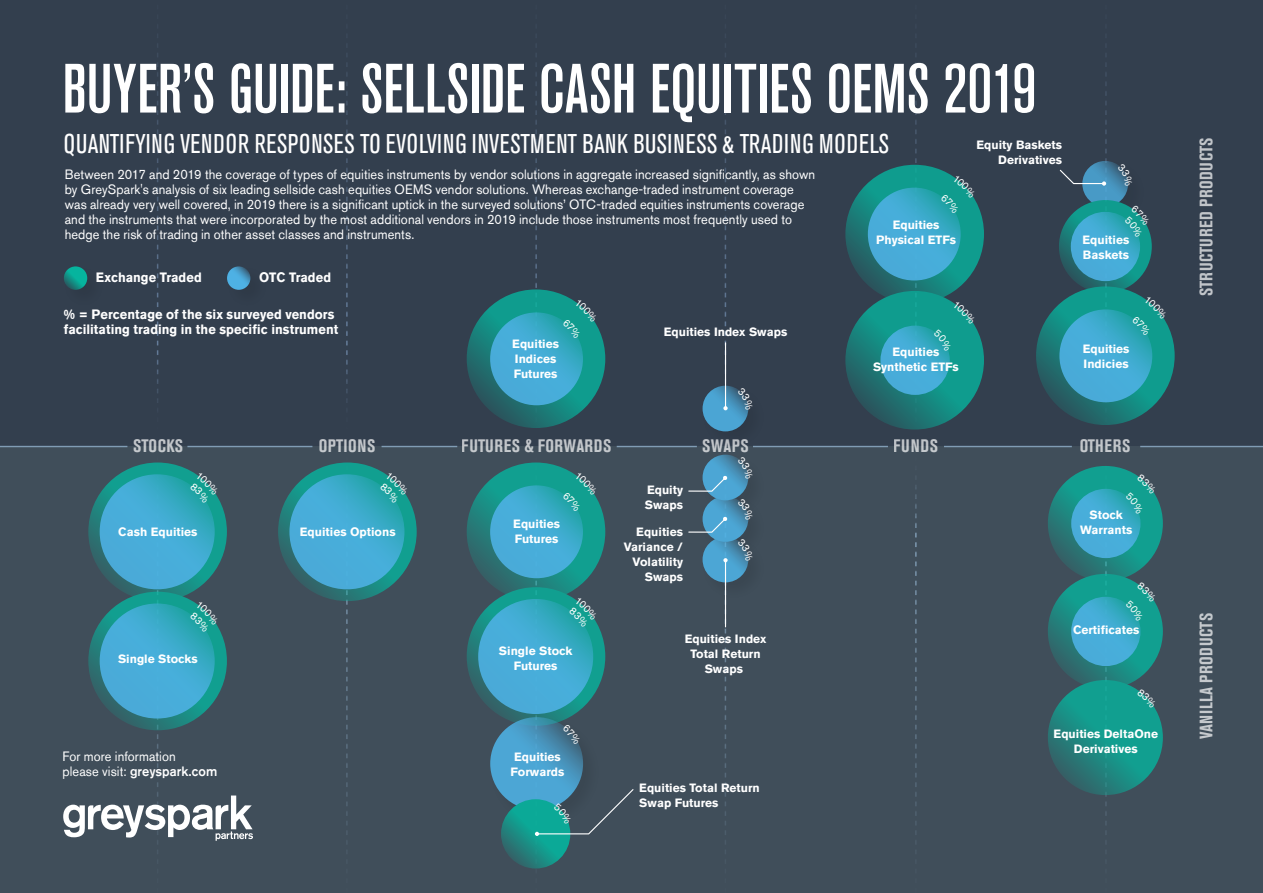
<style>
.page{position:relative;width:1263px;height:893px;background:#fff}
.page>*{position:absolute;margin:0;border:0;box-sizing:border-box;transform-origin:0 0}
.t1{font:500 condensed 69px "Akzidenz Grotesk Std";color:#fff}
.t2{font:condensed 27px "Akzidenz Grotesk Std";letter-spacing:.02em;color:#fff;scale:.95 1}
.t3{font:700 condensed 18px "Akzidenz Grotesk Std";letter-spacing:.03em;color:#fff}
.t4{font:13.5px/15px "Akzidenz Grotesk Std";letter-spacing:.005em;color:#fff;scale:.95 1}
.t5{font:700 13.5px/15px "Akzidenz Grotesk Std";color:#fff;scale:.95 1}
.t6{font:700 12px/15px "Akzidenz Grotesk Std";color:#fff}
.s1{font-weight:500}
</style>
<div class="page">
<div style="left:0;top:0;width:1263px;height:446px;background:#333f4e"></div>
<div style="left:0;top:446px;width:1263px;height:447px;background:#404e5a"></div>
<hr style="left:0;top:446px;width:127px;height:1px;background:#fff">
<hr style="left:187px;top:446px;width:125px;height:1px;background:#fff">
<hr style="left:382px;top:446px;width:75px;height:1px;background:#fff">
<hr style="left:617px;top:446px;width:80px;height:1px;background:#fff">
<hr style="left:753px;top:446px;width:135px;height:1px;background:#fff">
<hr style="left:944px;top:446px;width:128px;height:1px;background:#fff">
<hr style="left:1140px;top:446px;width:123px;height:1px;background:#fff">
<svg style="left:346px;top:44px;width:2px;height:800px"></svg>
<svg style="left:915px;top:44px;width:2px;height:807px"></svg>
<svg style="left:1082px;top:161px;width:46px;height:46px"></svg>
<svg style="left:1036px;top:286px;width:139px;height:139px;background:#17877f"></svg>
<svg style="left:845px;top:291px;width:139px;height:139px;background:#18837d"></svg>
<svg style="left:278px;top:462px;width:139px;height:139px;background:#1e8982"></svg>
<svg style="left:467px;top:289px;width:138px;height:139px;background:#1c7975"></svg>
<svg style="left:467px;top:462px;width:138px;height:139px;background:#21817c"></svg>
<svg style="left:467px;top:587px;width:138px;height:139px;background:#22817c"></svg>
<svg style="left:1048px;top:466px;width:115px;height:115px;background:#189287"></svg>
<svg style="left:1048px;top:574px;width:115px;height:115px;background:#189288"></svg>
<svg style="left:1048px;top:680px;width:115px;height:115px;background:#15978a"></svg>
<svg style="left:845px;top:165px;width:139px;height:138px;background:#178880"></svg>
<svg style="left:1059px;top:200px;width:93px;height:93px"></svg>
<img style="left:728px;top:386px;width:42px;height:62px">
<svg style="left:702px;top:386px;width:46px;height:45px"></svg>
<svg style="left:702px;top:455px;width:46px;height:45px"></svg>
<div style="left:490px;top:312px;width:93px;height:93px;background:#48acd9;border-radius:50%"></div>
<div style="left:490px;top:485px;width:93px;height:93px;background:#48add9;border-radius:50%"></div>
<svg style="left:1059px;top:309px;width:93px;height:93px;background:#3caacb"></svg>
<svg style="left:289px;top:474px;width:115px;height:115px;background:#41abd1"></svg>
<img style="left:490px;top:713px;width:45px;height:115px">
<svg style="left:490px;top:717px;width:93px;height:93px;background:#4ba3d1"></svg>
<div style="left:478px;top:599px;width:115px;height:115px;background:linear-gradient(to bottom,#40add2,#4daadb);border-radius:50%"></div>
<svg style="left:880px;top:326px;width:70px;height:69px;background:#41abd1"></svg>
<svg style="left:1071px;top:597px;width:69px;height:69px;background:#3dabcd"></svg>
<svg style="left:1071px;top:489px;width:69px;height:69px;background:#3dabcd"></svg>
<svg style="left:501px;top:799px;width:69px;height:69px;background:#1a8d84"></svg>
<img style="left:728px;top:492px;width:21px;height:40px">
<svg style="left:702px;top:496px;width:46px;height:46px"></svg>
<img style="left:728px;top:532px;width:20px;height:51px">
<svg style="left:702px;top:537px;width:46px;height:45px"></svg>
<svg style="left:868px;top:188px;width:93px;height:92px;background:#41abd1"></svg>
<svg style="left:1071px;top:212px;width:69px;height:69px;background:#3daacc"></svg>
<svg style="left:1059px;top:53px;width:48px;height:791px"></svg>
<svg style="left:688px;top:34px;width:40px;height:820px"></svg>
<svg style="left:1137px;top:689px;width:18px;height:19px"></svg>
<svg style="left:380px;top:472px;width:28px;height:31px"></svg>
<svg style="left:1132px;top:296px;width:35px;height:40px"></svg>
<svg style="left:1125px;top:474px;width:31px;height:40px"></svg>
<svg style="left:1125px;top:582px;width:31px;height:40px"></svg>
<svg style="left:933px;top:301px;width:43px;height:50px;background:#159088"></svg>
<svg style="left:737px;top:387px;width:16px;height:23px"></svg>
<svg style="left:737px;top:458px;width:12px;height:21px"></svg>
<svg style="left:535px;top:37px;width:100px;height:832px"></svg>
<svg style="left:63px;top:34px;width:190px;height:820px"></svg>
<svg style="left:737px;top:498px;width:12px;height:22px"></svg>
<svg style="left:737px;top:538px;width:12px;height:23px"></svg>
<svg style="left:941px;top:175px;width:35px;height:39px"></svg>
<svg style="left:1124px;top:205px;width:26px;height:33px"></svg>
<svg style="left:1117px;top:165px;width:11px;height:20px"></svg>
<h1 class="t1" style="left:62px;top:50px;width:976px">BUYER’S GUIDE: SELLSIDE CASH EQUITIES OEMS 2019</h1>
<h2 class="t2" style="left:64px;top:129px;width:870px">QUANTIFYING VENDOR RESPONSES TO EVOLVING INVESTMENT BANK BUSINESS &amp; TRADING MODELS</h2>
<p class="t4" style="left:65px;top:167px;width:791px">Between 2017 and 2019 the coverage of types of equities instruments by vendor solutions in aggregate increased significantly, as shown by GreySpark's analysis of six leading sellside cash equities OEMS vendor solutions. Whereas exchange-traded instrument coverage was already very well covered, in 2019 there is a significant uptick in the surveyed solutions’ OTC-traded equities instruments coverage and the instruments that were incorporated by the most additional vendors in 2019 include those instruments most frequently used to hedge the risk of trading in other asset classes and instruments.</p>
<p class="t5" style="left:259px;top:270px;width:77px">OTC Traded</p>
<p class="t5" style="left:96px;top:270px;width:113px">Exchange Traded</p>
<p class="t5" style="left:64px;top:307px;width:290px">% = Percentage of the six surveyed vendors facilitating trading in the specific instrument</p>
<p class="t6" style="left:512px;top:336px;width:48px">Equities<br>Indices<br>Futures</p>
<p class="t6" style="left:664px;top:325px;width:125px">Equities Index Swaps</p>
<p class="t6" style="left:876px;top:217px;width:81px;text-align:center">Equities<br>Physical ETFs</p>
<p class="t6" style="left:873px;top:344px;width:87px;text-align:center">Equities<br>Synthetic ETFs</p>
<p class="t6" style="left:976px;top:138px;width:87px;text-align:right">Equity Baskets<br>Derivatives</p>
<p class="t6" style="left:1082px;top:232px;width:48px">Equities<br>Baskets</p>
<p class="t6" style="left:1083px;top:341px;width:48px">Equities<br>Indicies</p>
<h3 class="t3" style="left:133px;top:436px;width:52px">STOCKS</h3>
<h3 class="t3" style="left:318px;top:436px;width:58px">OPTIONS</h3>
<h3 class="t3" style="left:462px;top:436px;width:151px">FUTURES &amp; FORWARDS</h3>
<h3 class="t3" style="left:702px;top:436px;width:48px">SWAPS</h3>
<h3 class="t3" style="left:894px;top:436px;width:46px">FUNDS</h3>
<h3 class="t3" style="left:1079px;top:436px;width:52px">OTHERS</h3>
<p class="t6" style="left:118px;top:524px;width:81px">Cash Equities</p>
<p class="t6" style="left:300px;top:524px;width:97px">Equities Options</p>
<p class="t6" style="left:513px;top:517px;width:48px">Equities<br>Futures</p>
<p class="t6" style="left:645px;top:482px;width:40px">Equity<br>Swaps</p>
<p class="t6" style="left:624px;top:524px;width:61px;text-align:right">Equities<br>Variance /<br>Volatility<br>Swaps</p>
<p class="t6" style="left:1080px;top:507px;width:54px;text-align:center">Stock<br>Warrants</p>
<p class="t6" style="left:118px;top:651px;width:81px">Single Stocks</p>
<p class="t6" style="left:499px;top:643px;width:75px;text-align:center">Single Stock<br>Futures</p>
<p class="t6" style="left:685px;top:631px;width:83px;text-align:center">Equities Index<br>Total Return<br>Swaps</p>
<p class="t6" style="left:1073px;top:623px;width:68px">Certificates</p>
<p class="t4" style="left:62px;top:748px;width:164px">For more information<br>please visit: <span class="s1">greyspark.com</span></p>
<p class="t6" style="left:511px;top:749px;width:55px">Equities<br>Forwards</p>
<p class="t6" style="left:1053px;top:726px;width:106px;text-align:center">Equities DeltaOne<br>Derivatives</p>
<p class="t6" style="left:639px;top:781px;width:122px">Equities Total Return<br>Swap Futures</p>
<h3 class="t3" style="left:1196px;top:296px;width:160px;rotate:-90deg">STRUCTURED PRODUCTS</h3>
<h3 class="t3" style="left:1196px;top:739px;width:128px;rotate:-90deg">VANILLA PRODUCTS</h3>
</div>
